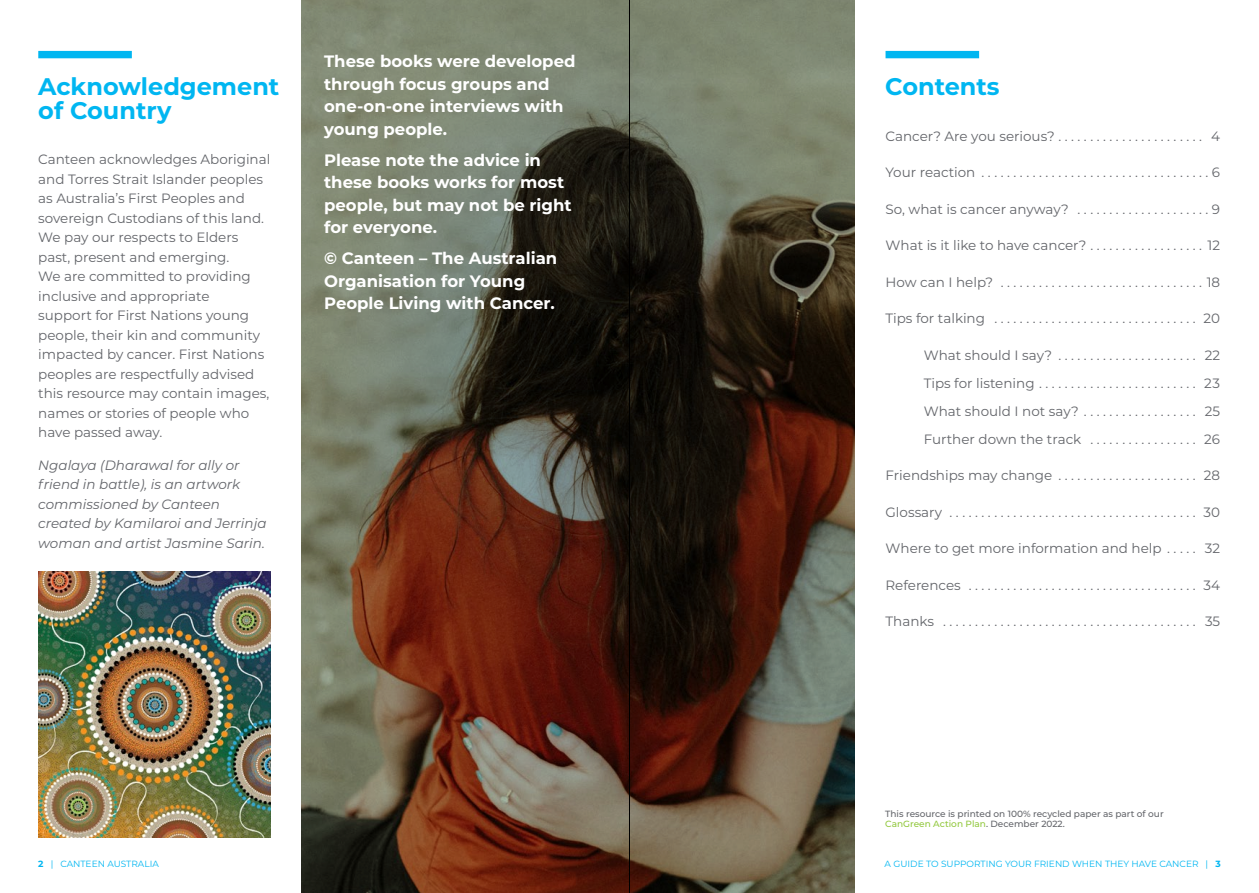
<style>
.page{position:relative;width:1259px;height:893px;background:#fff}
.page>*{position:absolute;margin:0;border:0;box-sizing:border-box;transform-origin:0 0}
.t1{font:700 24px/24px "Montserrat";color:#00b6f1}
.t2{font:700 16.5px/22.5px "Montserrat";color:#fff}
.t3{font:13.5px/19.5px "Montserrat";color:#63656a;text-align:justify}
.t4{font:italic 13.5px/19.5px "Montserrat";color:#63656a}
.t5{font:500 9px/10.8px "Montserrat";color:#63656a}
.t6{font:9px "Montserrat";color:#00b6f1}
.s1{color:#92c83e}
.s2{font-weight:700}
</style>
<div class="page">
<svg style="left:301px;top:0;width:554px;height:893px;background:#594b3b"></svg>
<div style="left:885px;top:51px;width:94px;height:7px;background:#00b6f1"></div>
<div style="left:38px;top:51px;width:94px;height:7px;background:#00b6f1"></div>
<img style="left:38px;top:572px;width:233px;height:266px">
<hr style="left:629px;top:0;width:1px;height:893px;background:#000">
<p class="t2" style="left:324px;top:49px;width:253px">These books were developed through focus groups and one-on-one interviews with young people.</p>
<p class="t2" style="left:324px;top:148px;width:249px">Please note the advice in these books works for most people, but may not be right for everyone.</p>
<p class="t2" style="left:324px;top:246px;width:235px">© Canteen – The Australian<br>Organisation for Young<br>People Living with Cancer.</p>
<h1 class="t1" style="left:38px;top:74px;width:243px">Acknowledgement of Country</h1>
<h1 class="t1" style="left:885px;top:74px;width:116px">Contents</h1>
<p class="t3" style="left:885px;top:126px;width:336px">Cancer? Are you serious? . . . . . . . . . . . . . . . . . . . . . . . 4</p>
<p class="t3" style="left:885px;top:162px;width:336px">Your reaction . . . . . . . . . . . . . . . . . . . . . . . . . . . . . . . . . . . 6</p>
<p class="t3" style="left:885px;top:199px;width:336px">So, what is cancer anyway? . . . . . . . . . . . . . . . . . . . . 9</p>
<p class="t3" style="left:885px;top:235px;width:336px">What is it like to have cancer? . . . . . . . . . . . . . . . . . 12</p>
<p class="t3" style="left:885px;top:272px;width:336px">How can I help? . . . . . . . . . . . . . . . . . . . . . . . . . . . . . . . 18</p>
<p class="t3" style="left:885px;top:308px;width:336px">Tips for talking . . . . . . . . . . . . . . . . . . . . . . . . . . . . . . . . 20</p>
<p class="t3" style="left:924px;top:340px;width:298px;line-height:28px">What should I say? . . . . . . . . . . . . . . . . . . . . . . 22<br>Tips for listening . . . . . . . . . . . . . . . . . . . . . . . . . 23<br>What should I not say? . . . . . . . . . . . . . . . . . . 25<br>Further down the track . . . . . . . . . . . . . . . . . 26</p>
<p class="t3" style="left:885px;top:465px;width:336px">Friendships may change . . . . . . . . . . . . . . . . . . . . . . 28</p>
<p class="t3" style="left:885px;top:502px;width:336px">Glossary . . . . . . . . . . . . . . . . . . . . . . . . . . . . . . . . . . . . . . . 30</p>
<p class="t3" style="left:885px;top:538px;width:336px">Where to get more information and help . . . . . 32</p>
<p class="t3" style="left:885px;top:575px;width:336px">References . . . . . . . . . . . . . . . . . . . . . . . . . . . . . . . . . . . . 34</p>
<p class="t3" style="left:885px;top:611px;width:336px">Thanks . . . . . . . . . . . . . . . . . . . . . . . . . . . . . . . . . . . . . . . . 35</p>
<p class="t3" style="left:38px;top:149px;width:234px;text-align:left">Canteen acknowledges Aboriginal and Torres Strait Islander peoples as Australia’s First Peoples and sovereign Custodians of this land.<br>We pay our respects to Elders past, present and emerging.<br>We are committed to providing inclusive and appropriate<br>support for First Nations young people, their kin and community impacted by cancer. First Nations peoples are respectfully advised this resource may contain images, names or stories of people who have passed away.</p>
<p class="t4" style="left:38px;top:454px;width:230px">Ngalaya (Dharawal for ally or friend in battle), is an artwork commissioned by Canteen created by Kamilaroi and Jerrinja woman and artist Jasmine Sarin.</p>
<p class="t5" style="left:885px;top:808px;width:280px">This resource is printed on 100% recycled paper as part of our<br><span class="s1">CanGreen Action Plan</span>. December 2022.</p>
<p class="t6" style="left:38px;top:858px;width:122px"><span class="s2">2</span> | CANTEEN AUSTRALIA</p>
<p class="t6" style="left:884px;top:858px;width:337px">A GUIDE TO SUPPORTING YOUR FRIEND WHEN THEY HAVE CANCER | <span class="s2">3</span></p>
</div>
